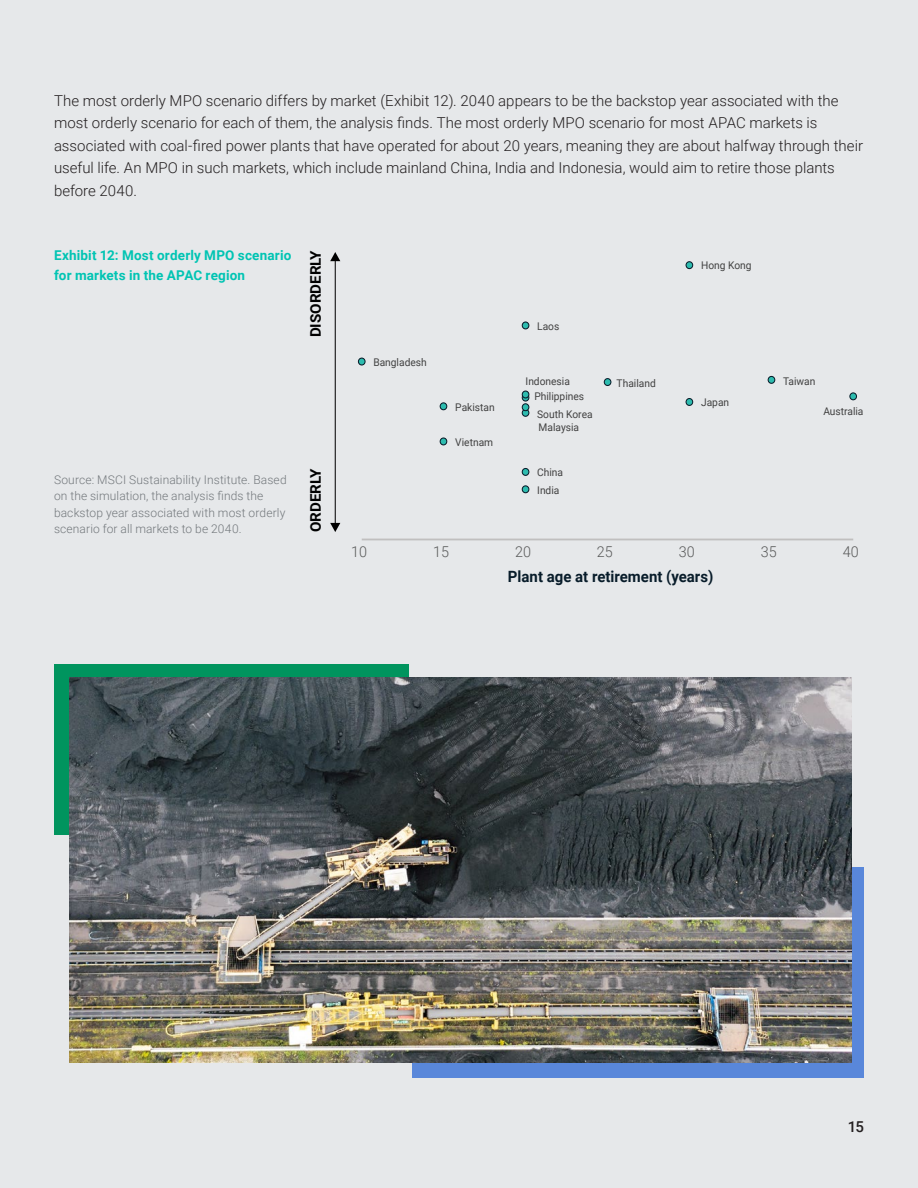
<style>
.page{position:relative;width:918px;height:1188px;background:#e6e8ea}
.page>*{position:absolute;margin:0;border:0;box-sizing:border-box;transform-origin:0 0}
.t1{font:700 15.6px "Roboto";color:#081c2a;scale:.96 1}
.t2{font:300 15px/22.5px "Roboto";color:#231f20}
.t3{font:500 15px "Roboto";color:#231f20}
.t4{font:300 14.85px "Roboto";color:#595a5a;scale:.96 1}
.t5{font:700 14.55px "Roboto";color:#010101;scale:1.04 1}
.Chart_Title{font:700 13.5px/19.5px "Roboto";letter-spacing:.015em;color:#00c4b3}
.Footnote{font:300 12px/16.5px "Roboto";letter-spacing:.01em;color:#73787c}
.t6{font:10.65px "Roboto";color:#414141;scale:.96 1}
</style>
<div class="page">
<hr style="left:362px;top:539px;width:491px;height:1px;background:#c0bfbf">
<div style="left:358px;top:358px;width:7px;height:7px;background:#2dbcaf;border-radius:50%"></div>
<div style="left:358px;top:358px;width:8px;height:8px;border:1px solid #081c2a;border-radius:50%"></div>
<div style="left:440px;top:438px;width:7px;height:7px;background:#2dbcaf;border-radius:50%"></div>
<div style="left:440px;top:437px;width:7px;height:8px;border:1px solid #081c2a;border-radius:50%"></div>
<div style="left:440px;top:403px;width:7px;height:7px;background:#2dbcaf;border-radius:50%"></div>
<div style="left:440px;top:402px;width:7px;height:8px;border:1px solid #081c2a;border-radius:50%"></div>
<div style="left:522px;top:486px;width:7px;height:7px;background:#2dbcaf;border-radius:50%"></div>
<div style="left:522px;top:485px;width:7px;height:8px;border:1px solid #081c2a;border-radius:50%"></div>
<div style="left:522px;top:468px;width:7px;height:7px;background:#2dbcaf;border-radius:50%"></div>
<div style="left:522px;top:468px;width:7px;height:8px;border:1px solid #081c2a;border-radius:50%"></div>
<svg style="left:522px;top:409px;width:7px;height:7px"></svg>
<div style="left:522px;top:409px;width:7px;height:8px;border:1px solid #081c2a;border-radius:50%"></div>
<div style="left:522px;top:404px;width:7px;height:7px;background:#2dbcaf;border-radius:50%"></div>
<div style="left:522px;top:403px;width:7px;height:8px;border:1px solid #081c2a;border-radius:50%"></div>
<div style="left:522px;top:394px;width:7px;height:8px;border:1px solid #081c2a;border-radius:50%"></div>
<div style="left:522px;top:391px;width:7px;height:7px;background:#2dbcaf;border-radius:50%"></div>
<div style="left:522px;top:391px;width:7px;height:7px;border:1px solid #081c2a;border-radius:50%"></div>
<div style="left:522px;top:322px;width:7px;height:7px;background:#2dbcaf;border-radius:50%"></div>
<div style="left:522px;top:321px;width:7px;height:8px;border:1px solid #081c2a;border-radius:50%"></div>
<div style="left:604px;top:379px;width:7px;height:7px;background:#2dbcaf;border-radius:50%"></div>
<div style="left:604px;top:378px;width:7px;height:8px;border:1px solid #081c2a;border-radius:50%"></div>
<div style="left:686px;top:399px;width:7px;height:6px;background:#2dbcaf;border-radius:50%"></div>
<div style="left:686px;top:398px;width:7px;height:8px;border:1px solid #081c2a;border-radius:50%"></div>
<div style="left:686px;top:262px;width:7px;height:7px;background:#2dbcaf;border-radius:50%"></div>
<div style="left:686px;top:261px;width:7px;height:8px;border:1px solid #081c2a;border-radius:50%"></div>
<div style="left:768px;top:376px;width:7px;height:7px;background:#2dbcaf;border-radius:50%"></div>
<div style="left:768px;top:376px;width:7px;height:8px;border:1px solid #081c2a;border-radius:50%"></div>
<div style="left:850px;top:393px;width:7px;height:7px;background:#2dbcaf;border-radius:50%"></div>
<div style="left:849px;top:392px;width:8px;height:8px;border:1px solid #081c2a;border-radius:50%"></div>
<hr style="left:335px;top:260px;width:1px;height:264px;background:#000">
<svg style="left:330px;top:252px;width:10px;height:9px"></svg>
<svg style="left:330px;top:523px;width:10px;height:9px"></svg>
<div style="left:54px;top:664px;width:354px;height:171px;background:#00945e"></div>
<div style="left:412px;top:867px;width:452px;height:210px;background:#5987da"></div>
<img style="left:69px;top:677px;width:782px;height:385px">
<p class="t2" style="left:54px;top:89px;width:811px">The most orderly MPO scenario differs by market (Exhibit 12). 2040 appears to be the backstop year associated with the most orderly scenario for each of them, the analysis finds. The most orderly MPO scenario for most APAC markets is associated with coal-fired power plants that have operated for about 20 years, meaning they are about halfway through their useful life. An MPO in such markets, which include mainland China, India and Indonesia, would aim to retire those plants before 2040.</p>
<p class="Chart_Title" style="left:54px;top:245px;width:239px">Exhibit 12: Most orderly MPO scenario for markets in the APAC region</p>
<p class="t5" style="left:306px;top:337px;width:85px;rotate:-90deg">DISORDERLY</p>
<p class="Footnote" style="left:54px;top:471px;width:234px">Source: MSCI Sustainability Institute. Based on the simulation, the analysis finds the backstop year associated with most orderly scenario for all markets to be 2040.</p>
<p class="t5" style="left:305px;top:532px;width:63px;rotate:-90deg">ORDERLY</p>
<p class="t6" style="left:373px;top:355px;width:57px">Bangladesh</p>
<p class="t6" style="left:455px;top:399px;width:43px">Pakistan</p>
<p class="t6" style="left:455px;top:435px;width:41px">Vietnam</p>
<p class="t6" style="left:537px;top:319px;width:25px">Laos</p>
<p class="t6" style="left:526px;top:374px;width:48px">Indonesia</p>
<p class="t6" style="left:534px;top:389px;width:53px">Philippines</p>
<p class="t6" style="left:537px;top:407px;width:59px">South Korea</p>
<p class="t6" style="left:539px;top:420px;width:44px">Malaysia</p>
<p class="t6" style="left:537px;top:465px;width:29px">China</p>
<p class="t6" style="left:537px;top:482px;width:25px">India</p>
<p class="t6" style="left:617px;top:375px;width:42px">Thailand</p>
<p class="t6" style="left:701px;top:258px;width:54px">Hong Kong</p>
<p class="t6" style="left:701px;top:395px;width:31px">Japan</p>
<p class="t6" style="left:783px;top:373px;width:35px">Taiwan</p>
<p class="t6" style="left:823px;top:404px;width:43px">Australia</p>
<p class="t4" style="left:351px;top:542px;width:18px">10</p>
<p class="t4" style="left:433px;top:542px;width:18px">15</p>
<p class="t4" style="left:515px;top:542px;width:18px">20</p>
<p class="t4" style="left:597px;top:542px;width:18px">25</p>
<p class="t4" style="left:679px;top:542px;width:18px">30</p>
<p class="t4" style="left:761px;top:542px;width:18px">35</p>
<p class="t4" style="left:843px;top:542px;width:18px">40</p>
<p class="t1" style="left:508px;top:565px;width:215px">Plant age at retirement (years)</p>
<p class="t3" style="left:848px;top:1116px;width:18px">15</p>
</div>
